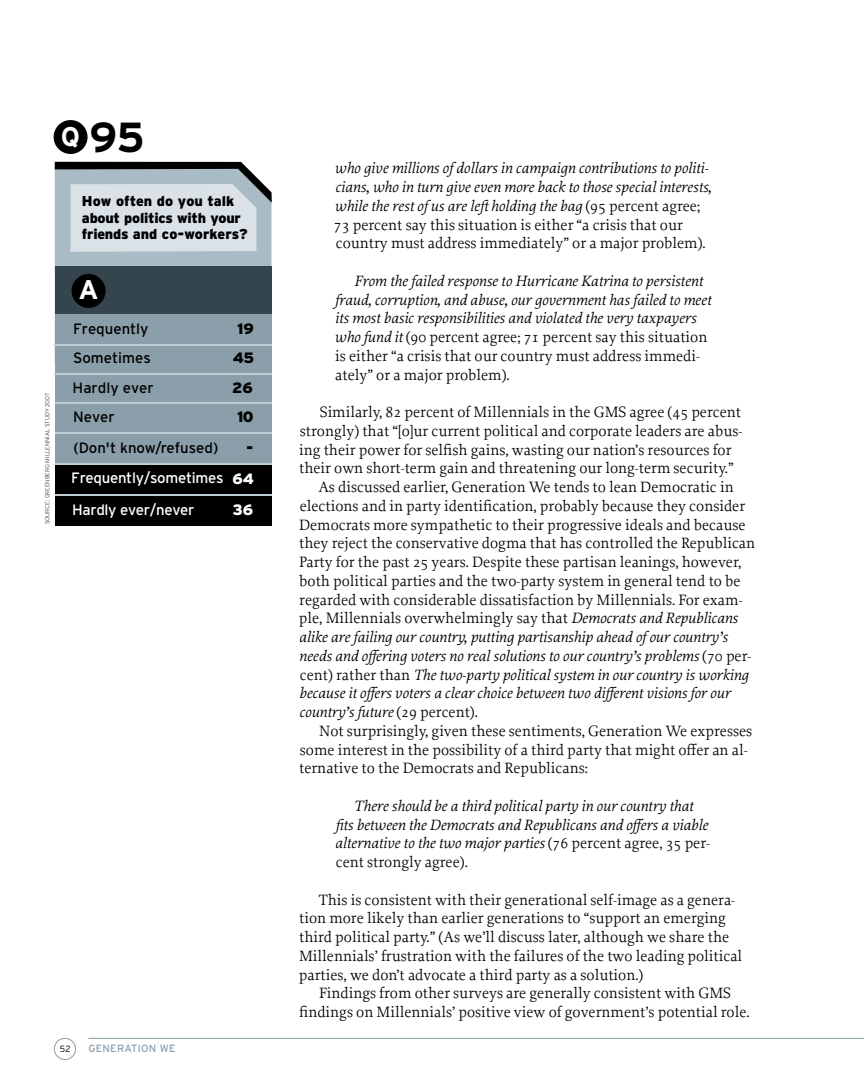
<style>
.page{position:relative;width:864px;height:1080px;background:#fff}
.page>*{position:absolute;margin:0;border:0;box-sizing:border-box;transform-origin:0 0}
.t1{font:700 42px "Interstate";color:#000}
.t2{font:700 27px "Interstate";color:#fff}
.t3{font:15.75px/18.8px "Proforma";color:#000}
.t4{font:italic 15.75px/18.8px "Proforma";color:#000}
.t5{font:15px/29.4px "Interstate";color:#000}
.t6{font:15px/31.7px "Interstate";letter-spacing:-.02em;color:#fff}
.t7{font:900 15px/29.2px "Interstate";letter-spacing:-.02em;color:#000;text-align:center}
.t8{font:900 15px/30.8px "Interstate";color:#fff}
.t9{font:900 14.25px/16.5px "Interstate";letter-spacing:-.015em;color:#000}
.t10{font:10.5px "Interstate";letter-spacing:.025em;color:#8a9faa}
.t11{font:300 9px "Interstate";color:#000}
.t12{font:300 6px "Interstate";color:#4c4d4f}
.s1{font-size:27px;color:#fff}
.s2{font-style:normal}
.s3{font-style:italic}
</style>
<div class="page">
<div style="left:54px;top:1038px;width:22px;height:22px;border:1px solid #8a9faa;border-radius:50%"></div>
<hr style="left:88px;top:1038px;width:776px;height:1px;background:#8a9faa">
<div style="left:55px;top:252px;width:217px;height:14px;background:#a9bbc5"></div>
<div style="left:54px;top:120px;width:34px;height:34px;background:#000;border-radius:50%"></div>
<div style="left:55px;top:266px;width:217px;height:49px;background:#34454e"></div>
<svg style="left:55px;top:162px;width:217px;height:90px;background:#bbc5cb"></svg>
<div style="left:72px;top:274px;width:34px;height:34px;background:#000;border-radius:50%"></div>
<div style="left:55px;top:315px;width:217px;height:29px;background:#8a9faa"></div>
<div style="left:55px;top:344px;width:217px;height:30px;background:#8a9faa"></div>
<div style="left:55px;top:374px;width:217px;height:29px;background:#8a9faa"></div>
<div style="left:55px;top:403px;width:217px;height:29px;background:#8a9faa"></div>
<div style="left:55px;top:434px;width:217px;height:29px;background:#8a9faa"></div>
<div style="left:55px;top:464px;width:217px;height:30px;background:#000"></div>
<div style="left:55px;top:495px;width:217px;height:30px;background:#000"></div>
<hr style="left:55px;top:344px;width:217px;height:2px;background:#beccd3">
<hr style="left:55px;top:373px;width:217px;height:2px;background:#beccd3">
<hr style="left:55px;top:432px;width:217px;height:2px;background:#beccd3">
<hr style="left:55px;top:463px;width:217px;height:2px;background:#beccd3">
<hr style="left:55px;top:494px;width:217px;height:2px;background:#beccd3">
<hr style="left:55px;top:402px;width:217px;height:2px;background:#beccd3">
<h1 class="t1" style="left:61px;top:113px;width:85px"><span class="s1">Q</span> 95</h1>
<p class="t12" style="left:44px;top:524px;width:133px;rotate:-90deg">SOURCE: greenberg millennial study 2007</p>
<p class="t9" style="left:82px;top:193px;width:167px">How often do you talk about politics with your friends and co-workers?</p>
<h2 class="t2" style="left:79px;top:274px;width:22px">A</h2>
<p class="t5" style="left:73px;top:314px;width:83px">Frequently<br>Sometimes<br>Hardly ever<br>Never</p>
<p class="t5" style="left:73px;top:433px;width:146px">(Don't know/refused)</p>
<p class="t6" style="left:71px;top:462px;width:154px">Frequently/sometimes<br>Hardly ever/never</p>
<p class="t7" style="left:232px;top:314px;width:23px">19<br>45<br>26</p>
<p class="t7" style="left:237px;top:401px;width:18px;line-height:30.6px">10 -</p>
<p class="t8" style="left:232px;top:463px;width:23px">64<br>36</p>
<p class="t11" style="left:60px;top:1044px;width:12px">52</p>
<p class="t10" style="left:88px;top:1043px;width:89px">GENERATION WE</p>
<p class="t4" style="left:334px;top:159px;width:379px">who give millions of dollars in campaign contributions to politi&shy;cians, who in turn give even more back to those special interests, while the rest of us are left holding the bag <span class="s2">(95 percent agree; 73 percent say this situation is either “a crisis that our country must address immediately” or a major problem).</span></p>
<p class="t4" style="left:335px;top:272px;width:378px;text-indent:20px">From the failed response to Hurricane Katrina to persistent fraud, corruption, and abuse, our government has failed to meet its most basic responsibilities and violated the very taxpayers who fund it <span class="s2">(90 percent agree; 71 percent say this situation is either “a crisis that our country must address immedi&shy;ately” or a major problem).</span></p>
<p class="t3" style="left:320px;top:403px;width:423px">Similarly, 82 percent of Millennials in the GMS agree (45 percent</p>
<p class="t3" style="left:300px;top:422px;width:444px">strongly) that “[o]ur current political and corporate leaders are abus-</p>
<p class="t3" style="left:299px;top:441px;width:434px">ing their power for selfish gains, wasting our nation’s resources for</p>
<p class="t3" style="left:299px;top:459px;width:436px">their own short-term gain and threatening our long-term security.”</p>
<p class="t3" style="left:318px;top:478px;width:417px">As discussed earlier, Generation We tends to lean Democratic in</p>
<p class="t3" style="left:300px;top:497px;width:447px">elections and in party identification, probably because they consider</p>
<p class="t3" style="left:299px;top:516px;width:448px">Democrats more sympathetic to their progressive ideals and because</p>
<p class="t3" style="left:299px;top:534px;width:458px">they reject the conservative dogma that has controlled the Republican</p>
<p class="t3" style="left:299px;top:553px;width:444px">Party for the past 25 years. Despite these partisan leanings, however,</p>
<p class="t3" style="left:299px;top:572px;width:443px">both political parties and the two-party system in general tend to be</p>
<p class="t3" style="left:299px;top:591px;width:445px">regarded with considerable dissatisfaction by Millennials. For exam-</p>
<p class="t3" style="left:299px;top:609px;width:440px">ple, Millennials overwhelmingly say that <span class="s3">Democrats and Republicans</span></p>
<p class="t4" style="left:299px;top:628px;width:430px">alike are failing our country, putting partisanship ahead of our country’s</p>
<p class="t4" style="left:299px;top:647px;width:454px">needs and offering voters no real solutions to our country’s problems <span class="s2">(70 per-</span></p>
<p class="t4" style="left:300px;top:666px;width:450px"><span class="s2">cent) rather than</span> The two-party political system in our country is working</p>
<p class="t4" style="left:299px;top:684px;width:433px">because it offers voters a clear choice between two different visions for our</p>
<p class="t4" style="left:299px;top:703px;width:180px">country’s future <span class="s2">(29 percent).</span></p>
<p class="t3" style="left:319px;top:722px;width:434px">Not surprisingly, given these sentiments, Generation We expresses</p>
<p class="t3" style="left:300px;top:741px;width:449px">some interest in the possibility of a third party that might offer an al-</p>
<p class="t3" style="left:299px;top:759px;width:290px">ternative to the Democrats and Republicans:</p>
<p class="t4" style="left:335px;top:797px;width:377px;text-indent:19px">There should be a third political party in our country that fits between the Democrats and Republicans and offers a viable alternative to the two major parties <span class="s2">(76 percent agree, 35 per&shy;cent strongly agree).</span></p>
<p class="t3" style="left:299px;top:891px;width:445px;text-indent:20px">This is consistent with their generational self-image as a genera&shy;tion more likely than earlier generations to “support an emerging third political party.” (As we’ll discuss later, although we share the Millennials’ frustration with the failures of the two leading political parties, we don’t advocate a third party as a solution.)</p>
<p class="t3" style="left:299px;top:984px;width:452px;text-align:center">Findings from other surveys are generally consistent with GMS findings on Millennials’ positive view of government’s potential role.</p>
</div>
